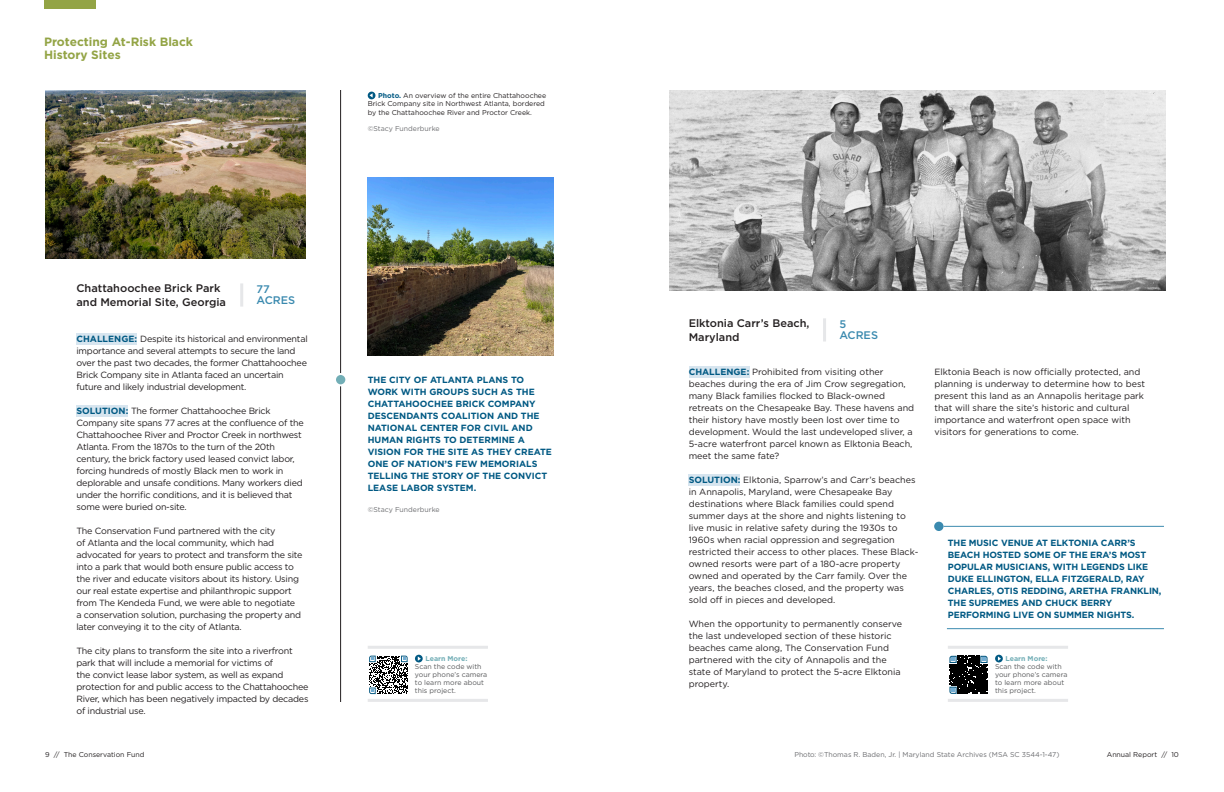
<style>
.page{position:relative;width:1224px;height:792px;background:#fff}
.page>*{position:absolute;margin:0;border:0;box-sizing:border-box;transform-origin:0 0}
.t1{font:700 12px/13px "Gotham";color:#93a445}
.t2{font:500 11px/14px "Gotham";color:#231f20}
.t3{font:500 11px/11px "Gotham";color:#3b8aaf}
.t4{font:9px/12px "Gotham";letter-spacing:-.025em;color:#231f20}
.t5{font:9px/12px "Gotham";color:#231f20}
.t6{font:700 9px/12px "Gotham";letter-spacing:-.01em;color:#005983}
.t7{font:7px/8.4px "Gotham";color:#231f20}
.t8{font:7px/8px "Gotham";color:#57585a}
.t9{font:7px "Gotham";color:#6c6d70}
.s1{font-weight:700;color:#005983}
.s2{font-weight:700;color:#72aeb6}
</style>
<div class="page">
<img style="left:368px;top:178px;width:185px;height:177px">
<div style="left:688px;top:474px;width:52px;height:12px;background:#d7e5ef"></div>
<div style="left:76px;top:405px;width:52px;height:12px;background:#d7e5ef"></div>
<hr style="left:340px;top:90px;width:1px;height:612px;background:#231f20">
<div style="left:76px;top:333px;width:61px;height:12px;background:#d7e5ef"></div>
<img style="left:45px;top:90px;width:261px;height:168px">
<hr style="left:240px;top:283px;width:3px;height:24px;background:#e6e7e9">
<svg style="left:370px;top:655px;width:37px;height:40px"></svg>
<svg style="left:369px;top:656px;width:39px;height:38px"></svg>
<svg style="left:415px;top:655px;width:8px;height:7px"></svg>
<hr style="left:368px;top:699px;width:120px;height:3px;background:#e6e7e9">
<hr style="left:368px;top:646px;width:120px;height:3px;background:#e6e7e9">
<svg style="left:418px;top:657px;width:3px;height:4px"></svg>
<div style="left:44px;top:0;width:52px;height:9px;background:#93a445"></div>
<div style="left:368px;top:92px;width:7px;height:7px;background:#005983;border-radius:50%"></div>
<svg style="left:370px;top:93px;width:3px;height:5px"></svg>
<div style="left:335px;top:374px;width:11px;height:11px;background:#72aeb6;border-radius:50%"></div>
<div style="left:334px;top:373px;width:13px;height:13px;border:2px solid #fff;border-radius:50%"></div>
<img style="left:670px;top:90px;width:495px;height:201px">
<hr style="left:944px;top:526px;width:220px;height:1px;background:#3b8aaf">
<hr style="left:947px;top:628px;width:217px;height:1px;background:#3b8aaf">
<hr style="left:823px;top:318px;width:3px;height:24px;background:#e6e7e9">
<div style="left:689px;top:366px;width:61px;height:12px;background:#d7e5ef"></div>
<svg style="left:951px;top:655px;width:35px;height:1px"></svg>
<svg style="left:949px;top:656px;width:39px;height:38px"></svg>
<svg style="left:995px;top:655px;width:8px;height:7px"></svg>
<hr style="left:948px;top:699px;width:120px;height:3px;background:#e6e7e9">
<hr style="left:948px;top:646px;width:120px;height:3px;background:#e6e7e9">
<svg style="left:998px;top:657px;width:3px;height:4px"></svg>
<div style="left:934px;top:522px;width:10px;height:9px;background:#3b8aaf;border-radius:50%"></div>
<p class="t1" style="left:44px;top:35px;width:150px">Protecting At-Risk Black<br>History Sites</p>
<p class="t7" style="left:368px;top:91px;width:180px;text-indent:10px"><span class="s1">Photo.</span> An overview of the entire Chattahoochee<br>Brick Company site in Northwest Atlanta, bordered by the Chattahoochee River and Proctor Creek.</p>
<p class="t9" style="left:368px;top:125px;width:73px">©Stacy Funderburke</p>
<p class="t2" style="left:76px;top:281px;width:151px">Chattahoochee Brick Park and Memorial Site, Georgia</p>
<p class="t3" style="left:257px;top:284px;width:40px">77<br>ACRES</p>
<p class="t4" style="left:76px;top:333px;width:233px"><span class="s1">CHALLENGE:</span> Despite its historical and environmental importance and several attempts to secure the land over the past two decades, the former Chattahoochee Brick Company site in Atlanta faced an uncertain future and likely industrial development.</p>
<p class="t4" style="left:76px;top:405px;width:229px"><span class="s1">SOLUTION:</span> The former Chattahoochee Brick Company site spans 77 acres at the confluence of the Chattahoochee River and Proctor Creek in northwest Atlanta. From the 1870s to the turn of the 20th century, the brick factory used leased convict labor, forcing hundreds of mostly Black men to work in deplorable and unsafe conditions. Many workers died under the horrific conditions, and it is believed that some were buried on-site.</p>
<p class="t4" style="left:76px;top:525px;width:228px">The Conservation Fund partnered with the city<br>of Atlanta and the local community, which had advocated for years to protect and transform the site into a park that would both ensure public access to the river and educate visitors about its history. Using our real estate expertise and philanthropic support from The Kendeda Fund, we were able to negotiate a conservation solution, purchasing the property and later conveying it to the city of Atlanta.</p>
<p class="t4" style="left:76px;top:645px;width:234px">The city plans to transform the site into a riverfront park that will include a memorial for victims of<br>the convict lease labor system, as well as expand protection for and public access to the Chattahoochee River, which has been negatively impacted by decades of industrial use.</p>
<p class="t6" style="left:368px;top:374px;width:186px">THE CITY OF ATLANTA PLANS TO<br>WORK WITH GROUPS SUCH AS THE<br>CHATTAHOOCHEE BRICK COMPANY<br>DESCENDANTS COALITION AND THE<br>NATIONAL CENTER FOR CIVIL AND<br>HUMAN RIGHTS TO DETERMINE A<br>VISION FOR THE SITE AS THEY CREATE<br>ONE OF NATION’S FEW MEMORIALS<br>TELLING THE STORY OF THE CONVICT<br>LEASE LABOR SYSTEM.</p>
<p class="t9" style="left:368px;top:505px;width:73px">©Stacy Funderburke</p>
<p class="t8" style="left:415px;top:654px;width:74px;text-indent:10px"><span class="s2">Learn More:<br></span>Scan the code with your phone’s camera to learn more about this project.</p>
<p class="t2" style="left:689px;top:316px;width:122px">Elktonia Carr’s Beach,<br>Maryland</p>
<p class="t3" style="left:839px;top:319px;width:40px">5<br>ACRES</p>
<p class="t5" style="left:689px;top:366px;width:227px"><span class="s1">CHALLENGE:</span> Prohibited from visiting other beaches during the era of Jim Crow segregation, many Black families flocked to Black-owned retreats on the Chesapeake Bay. These havens and their history have mostly been lost over time to development. Would the last undeveloped sliver, a 5-acre waterfront parcel known as Elktonia Beach, meet the same fate?</p>
<p class="t5" style="left:689px;top:474px;width:231px"><span class="s1">SOLUTION:</span> Elktonia, Sparrow’s and Carr’s beaches in Annapolis, Maryland, were Chesapeake Bay destinations where Black families could spend summer days at the shore and nights listening to live music in relative safety during the 1930s to 1960s when racial oppression and segregation restricted their access to other places. These Black&shy;owned resorts were part of a 180-acre property owned and operated by the Carr family. Over the years, the beaches closed, and the property was sold off in pieces and developed.</p>
<p class="t5" style="left:689px;top:618px;width:215px">When the opportunity to permanently conserve the last undeveloped section of these historic beaches came along, The Conservation Fund partnered with the city of Annapolis and the state of Maryland to protect the 5-acre Elktonia property.</p>
<p class="t5" style="left:934px;top:366px;width:212px">Elktonia Beach is now officially protected, and planning is underway to determine how to best present this land as an Annapolis heritage park that will share the site’s historic and cultural importance and waterfront open space with visitors for generations to come.</p>
<p class="t6" style="left:948px;top:536px;width:215px">THE MUSIC VENUE AT ELKTONIA CARR’S BEACH HOSTED SOME OF THE ERA’S MOST POPULAR MUSICIANS, WITH LEGENDS LIKE DUKE ELLINGTON, ELLA FITZGERALD, RAY CHARLES, OTIS REDDING, ARETHA FRANKLIN, THE SUPREMES AND CHUCK BERRY PERFORMING LIVE ON SUMMER NIGHTS.</p>
<p class="t8" style="left:995px;top:654px;width:74px;text-indent:10px"><span class="s2">Learn More:<br></span>Scan the code with your phone’s camera to learn more about this project.</p>
<p class="t7" style="left:45px;top:750px;width:101px">9 // The Conservation Fund</p>
<p class="t7" style="left:1107px;top:750px;width:74px">Annual Report // 10</p>
<p class="t9" style="left:795px;top:750px;width:266px">Photo: ©Thomas R. Baden, Jr. | Maryland State Archives (MSA SC 3544-1-47)</p>
</div>
